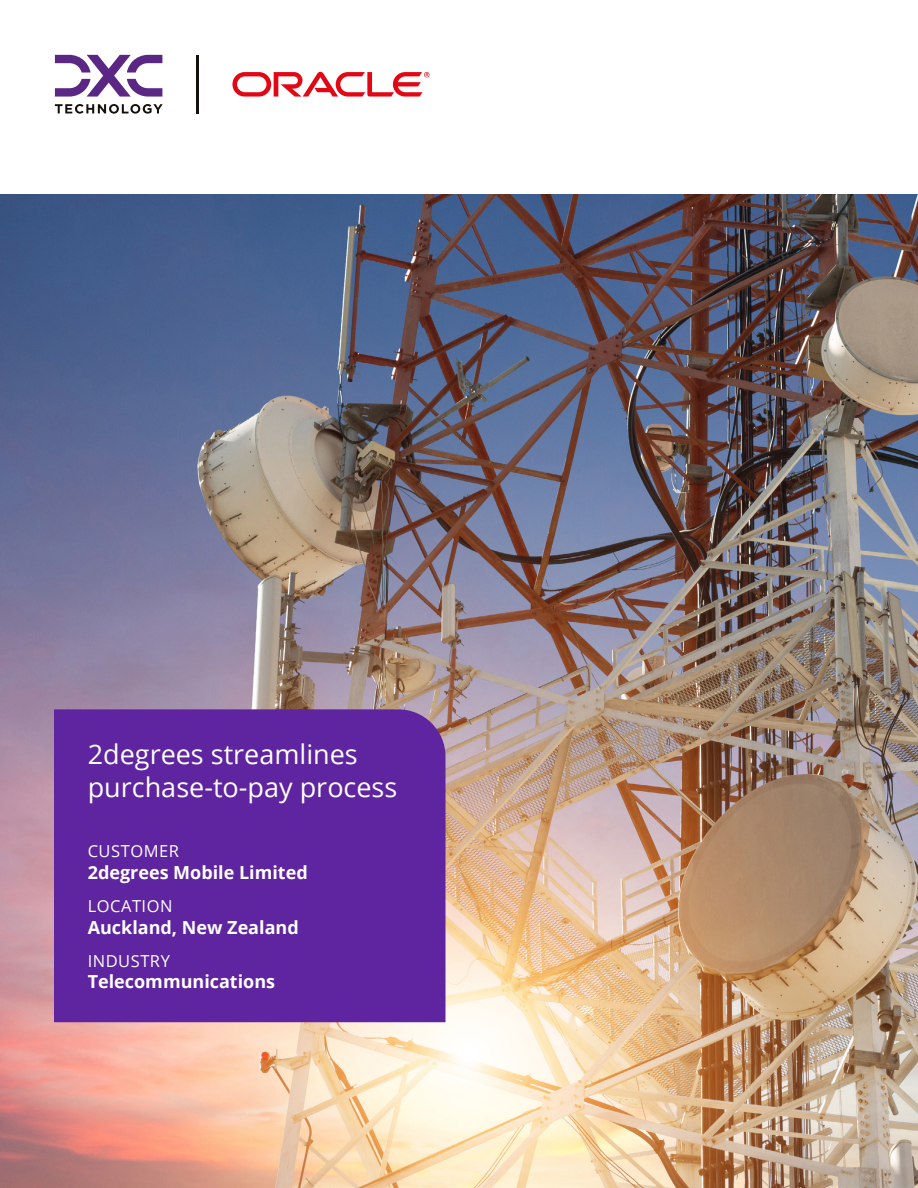
<style>
.page{position:relative;width:918px;height:1188px;background:#fff}
.page>*{position:absolute;margin:0;border:0;box-sizing:border-box;transform-origin:0 0}
.t1{font:27px/33px "Open Sans";color:#fff}
.t2{font:700 18px "Open Sans";color:#fff}
.t3{font:16.5px "Open Sans";letter-spacing:.03em;color:#fff}
</style>
<div class="page">
<img style="left:0;top:194px;width:918px;height:994px">
<div style="left:54px;top:709px;width:392px;height:313px;background:#5f249f"></div>
<hr style="left:196px;top:55px;width:2px;height:59px;background:#12110b">
<svg style="left:55px;top:104px;width:108px;height:10px"></svg>
<svg style="left:55px;top:55px;width:107px;height:42px"></svg>
<svg style="left:232px;top:72px;width:197px;height:25px"></svg>
<h1 class="t1" style="left:88px;top:737px;width:311px">2degrees streamlines purchase-to-pay process</h1>
<p class="t3" style="left:88px;top:840px;width:93px">CUSTOMER</p>
<p class="t2" style="left:88px;top:859px;width:222px">2degrees Mobile Limited</p>
<p class="t3" style="left:88px;top:895px;width:86px">LOCATION</p>
<p class="t2" style="left:88px;top:914px;width:213px">Auckland, New Zealand</p>
<p class="t3" style="left:88px;top:950px;width:84px">INDUSTRY</p>
<p class="t2" style="left:88px;top:969px;width:189px">Telecommunications</p>
</div>
